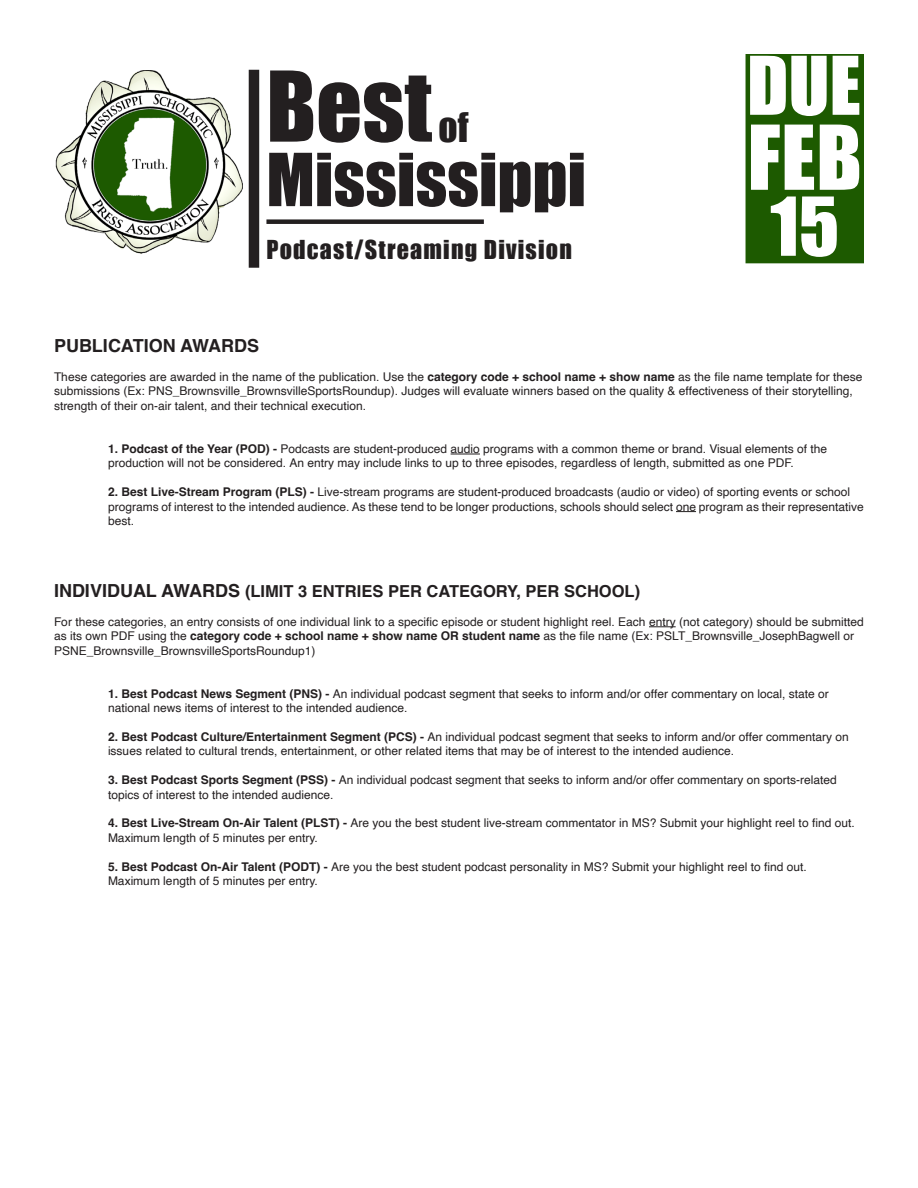
<style>
.page{position:relative;width:918px;height:1188px;background:#fff}
.page>*{position:absolute;margin:0;border:0;box-sizing:border-box;transform-origin:0 0}
.t1{font:90px "Impact";color:#231f20}
.t2{font:82.5px "Impact";color:#fff}
.t3{font:75px "Impact";color:#fff}
.t4{font:67.5px "Impact";color:#231f20}
.t5{font:37.5px "Impact";color:#231f20}
.t6{font:24px "Impact";letter-spacing:.05em;color:#231f20}
.t7{font:700 18px "Helvetica";color:#231f20}
.t8{font:700 16.5px "Helvetica";color:#231f20}
.t9{font:12px/14.4px "Helvetica";color:#231f20}
.s1{font-weight:700}
.s2{font-size:18px}
</style>
<div class="page">
<img style="left:56px;top:70px;width:187px;height:184px">
<div style="left:266px;top:219px;width:218px;height:5px;background:#231f20"></div>
<div style="left:249px;top:70px;width:10px;height:198px;background:#231f20"></div>
<div style="left:746px;top:55px;width:117px;height:208px;background:#1d5a00"></div>
<div style="left:746px;top:54px;width:118px;height:209px;border:2px solid #1d5a00"></div>
<svg style="left:451px;top:454px;width:29px;height:1px"></svg>
<svg style="left:676px;top:511px;width:20px;height:1px"></svg>
<svg style="left:649px;top:627px;width:27px;height:1px"></svg>
<p class="t1" style="left:266px;top:37px;width:167px">Best</p>
<p class="t5" style="left:439px;top:98px;width:31px">of</p>
<p class="t4" style="left:266px;top:127px;width:321px">Mississippi</p>
<p class="t6" style="left:266px;top:231px;width:307px">Podcast/Streaming Division</p>
<p class="t3" style="left:747px;top:27px;width:115px">DUE</p>
<p class="t2" style="left:748px;top:93px;width:116px">FEB</p>
<p class="t3" style="left:770px;top:168px;width:70px">15</p>
<p class="t7" style="left:54px;top:335px;width:207px">PUBLICATION AWARDS</p>
<p class="t9" style="left:54px;top:370px;width:810px">These categories are awarded in the name of the publication. Use the <span class="s1">category code + school name + show name</span> as the file name template for these submissions (Ex: PNS_Brownsville_BrownsvilleSportsRoundup). Judges will evaluate winners based on the quality &amp; effectiveness of their storytelling, strength of their on-air talent, and their technical execution.</p>
<p class="t9" style="left:108px;top:442px;width:721px"><span class="s1">1. Podcast of the Year (POD) -</span> Podcasts are student-produced audio programs with a common theme or brand. Visual elements of the production will not be considered. An entry may include links to up to three episodes, regardless of length, submitted as one PDF.</p>
<p class="t9" style="left:108px;top:485px;width:757px"><span class="s1">2. Best Live-Stream Program (PLS) -</span> Live-stream programs are student-produced broadcasts (audio or video) of sporting events or school programs of interest to the intended audience. As these tend to be longer productions, schools should select one program as their representative</p>
<p class="t9" style="left:108px;top:514px;width:28px">best.</p>
<p class="t8" style="left:54px;top:581px;width:588px"><span class="s2">INDIVIDUAL AWARDS</span> (LIMIT 3 ENTRIES PER CATEGORY, PER SCHOOL)</p>
<p class="t9" style="left:54px;top:615px;width:811px">For these categories, an entry consists of one individual link to a specific episode or student highlight reel. Each entry (not category) should be submitted as its own PDF using the <span class="s1">category code + school name + show name OR student name</span> as the file name (Ex: PSLT_Brownsville_JosephBagwell or<br>PSNE_Brownsville_BrownsvilleSportsRoundup1)</p>
<p class="t9" style="left:108px;top:687px;width:722px"><span class="s1">1. Best Podcast News Segment (PNS) -</span> An individual podcast segment that seeks to inform and/or offer commentary on local, state or national news items of interest to the intended audience.</p>
<p class="t9" style="left:108px;top:730px;width:742px"><span class="s1">2. Best Podcast Culture/Entertainment Segment (PCS) -</span> An individual podcast segment that seeks to inform and/or offer commentary on issues related to cultural trends, entertainment, or other related items that may be of interest to the intended audience.</p>
<p class="t9" style="left:108px;top:773px;width:730px"><span class="s1">3. Best Podcast Sports Segment (PSS) -</span> An individual podcast segment that seeks to inform and/or offer commentary on sports-related topics of interest to the intended audience.</p>
<p class="t9" style="left:108px;top:816px;width:748px"><span class="s1">4. Best Live-Stream On-Air Talent (PLST) -</span> Are you the best student live-stream commentator in MS? Submit your highlight reel to find out.<br>Maximum length of 5 minutes per entry.</p>
<p class="t9" style="left:108px;top:860px;width:700px"><span class="s1">5. Best Podcast On-Air Talent (PODT) -</span> Are you the best student podcast personality in MS? Submit your highlight reel to find out.<br>Maximum length of 5 minutes per entry.</p>
</div>
